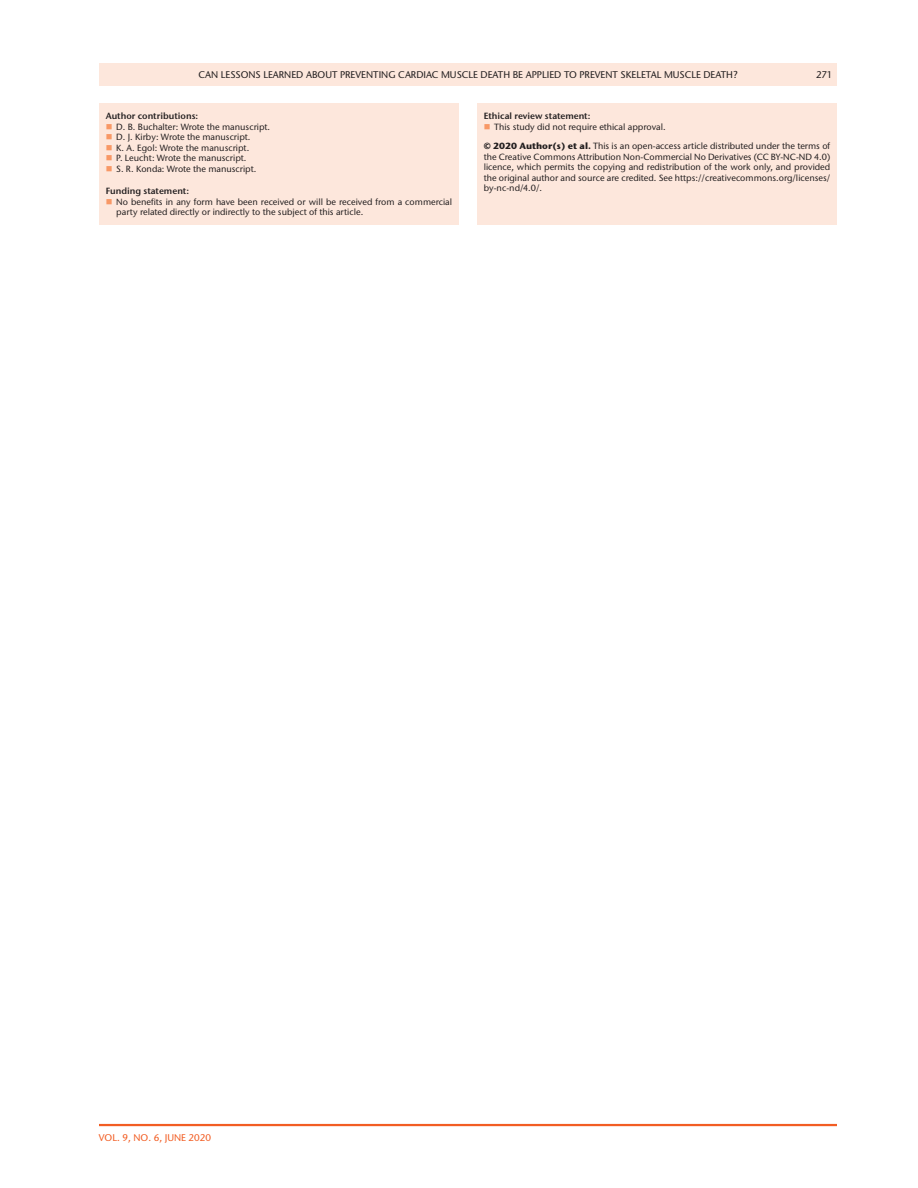
<style>
.page{position:relative;width:918px;height:1188px;background:#fff}
.page>*{position:absolute;margin:0;border:0;box-sizing:border-box;transform-origin:0 0}
.t1{font:500 9.75px "Stone Sans ITC Pro";color:#231f20}
.t2{font:500 9.75px "Stone Sans ITC Pro";color:#f25d23}
.t3{font:500 9px/10.5px "Stone Sans ITC Pro";color:#231f20}
.t4{font:600 9px "Stone Sans ITC Pro";color:#231f20}
.s1{font-weight:700}
</style>
<div class="page">
<hr style="left:99px;top:1124px;width:738px;height:2px;background:#f25d23">
<div style="left:99px;top:63px;width:738px;height:23px;background:#fde7dc"></div>
<div style="left:477px;top:104px;width:360px;height:121px;background:#fde7dc"></div>
<div style="left:99px;top:104px;width:360px;height:121px;background:#fde7dc"></div>
<p class="t1" style="left:198px;top:68px;width:541px">Can lessons learned about preventing cardiac muscle death be applied to prevent skeletal muscle death?</p>
<p class="t1" style="left:816px;top:68px;width:18px">271</p>
<p class="t4" style="left:106px;top:110px;width:94px">Author contributions:</p>
<p class="t3" style="left:116px;top:121px;width:155px">D. B. Buchalter: Wrote the manuscript.<br>D. J. Kirby: Wrote the manuscript.<br>K. A. Egol: Wrote the manuscript.<br>P. Leucht: Wrote the manuscript.<br>S. R. Konda: Wrote the manuscript.</p>
<p class="t4" style="left:106px;top:185px;width:85px">Funding statement:</p>
<p class="t3" style="left:116px;top:196px;width:337px">No benefits in any form have been received or will be received from a commercial party related directly or indirectly to the subject of this article.</p>
<p class="t4" style="left:484px;top:110px;width:108px">Ethical review statement:</p>
<p class="t3" style="left:484px;top:117px;width:348px;line-height:19.5px;text-indent:11px">This study did not require ethical approval.<br><span class="s1">© 2020 Author(s) et al.</span> This is an open-access article distributed under the terms of</p>
<p class="t3" style="left:484px;top:151px;width:348px;text-align:justify">the Creative Commons Attribution Non-Commercial No Derivatives (CC BY-NC-ND 4.0) licence, which permits the copying and redistribution of the work only, and provided the original author and source are credited. See https://creativecommons.org/licenses/ by-nc-nd/4.0/.</p>
<p class="t2" style="left:99px;top:1132px;width:114px">VOL. 9, NO. 6, June 2020</p>
</div>
